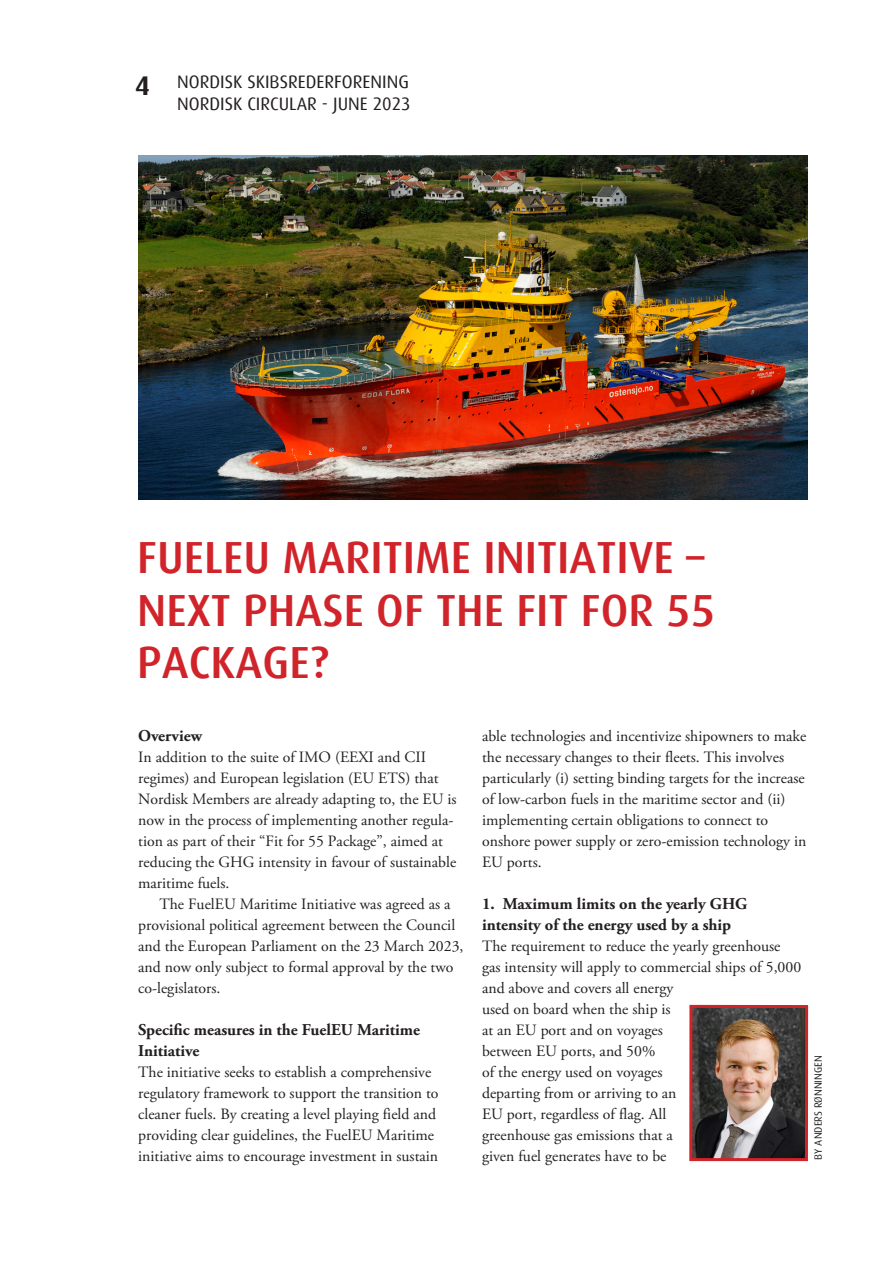
<style>
.page{position:relative;width:893px;height:1263px;background:#fff}
.page>*{position:absolute;margin:0;border:0;box-sizing:border-box;transform-origin:0 0}
.Nordisk_heading{font:500 45px/52.5px "Dax";color:#d1232a}
.t1{font:700 27px "Dax";color:#231f20}
.t2{font:18px "Dax";color:#231f20}
.Nordisk_mellomtittel{font:700 16.5px "Adobe Garamond Pro";color:#231f20}
.Nordisk_brødtekst_u{font:15.75px/21px "Adobe Garamond Pro";color:#231f20}
.Nordisk_brødtekst_in{font:15.75px/21px "Adobe Garamond Pro";color:#231f20}
.t3{font:10.5px "Dax";color:#231f20}
</style>
<div class="page">
<img style="left:138px;top:155px;width:670px;height:344px">
<img style="left:693px;top:1009px;width:111px;height:148px">
<div style="left:689px;top:1005px;width:119px;height:156px;border:3px solid #d1232a"></div>
<p class="t1" style="left:135px;top:70px;width:17px">4</p>
<p class="t2" style="left:177px;top:72px;width:233px">NORDISK SKIBSREDERFORENING</p>
<p class="t2" style="left:177px;top:93px;width:235px">NORDISK CIRCULAR - JUNE 2023</p>
<p class="Nordisk_heading" style="left:137px;top:531px;width:580px">FUELEU MARITIME INITIATIVE –<br>NEXT PHASE OF THE FIT FOR 55<br>PACKAGE?</p>
<p class="Nordisk_mellomtittel" style="left:138px;top:726px;width:65px">Overview</p>
<p class="Nordisk_brødtekst_u" style="left:138px;top:747px;width:320px">In addition to the suite of IMO (EEXI and CII regimes) and European legislation (EU ETS) that Nordisk Members are already adapting to, the EU is now in the process of implementing another regula&shy;tion as part of their “Fit for 55 Package”, aimed at reducing the GHG intensity in favour of sustainable maritime fuels.</p>
<p class="Nordisk_brødtekst_in" style="left:138px;top:894px;width:327px;text-indent:21px">The FuelEU Maritime Initiative was agreed as a provisional political agreement between the Council and the European Parliament on the 23 March 2023, and now only subject to formal approval by the two co-legislators.</p>
<p class="Nordisk_mellomtittel" style="left:138px;top:1020px;width:283px">Specific measures in the FuelEU Maritime</p>
<p class="Nordisk_mellomtittel" style="left:138px;top:1041px;width:63px">Initiative</p>
<p class="Nordisk_brødtekst_u" style="left:138px;top:1062px;width:302px">The initiative seeks to establish a comprehensive regulatory framework to support the transition to cleaner fuels. By creating a level playing field and providing clear guidelines, the FuelEU Maritime initiative aims to encourage investment in sustain</p>
<p class="Nordisk_brødtekst_u" style="left:482px;top:726px;width:326px">able technologies and incentivize shipowners to make the necessary changes to their fleets. This involves particularly (i) setting binding targets for the increase of low-carbon fuels in the maritime sector and (ii) implementing certain obligations to connect to onshore power supply or zero-emission technology in EU ports.</p>
<p class="Nordisk_mellomtittel" style="left:482px;top:894px;width:267px">1. Maximum limits on the yearly GHG</p>
<p class="Nordisk_mellomtittel" style="left:482px;top:915px;width:251px">intensity of the energy used by a ship</p>
<p class="Nordisk_brødtekst_u" style="left:482px;top:936px;width:321px">The requirement to reduce the yearly greenhouse gas intensity will apply to commercial ships of 5,000 and above and covers all energy<br>used on board when the ship is<br>at an EU port and on voyages<br>between EU ports, and 50%<br>of the energy used on voyages<br>departing from or arriving to an<br>EU port, regardless of flag. All<br>greenhouse gas emissions that a<br>given fuel generates have to be</p>
<p class="t3" style="left:812px;top:1159px;width:106px;rotate:-90deg">BY ANDERS RØNNINGEN</p>
</div>
